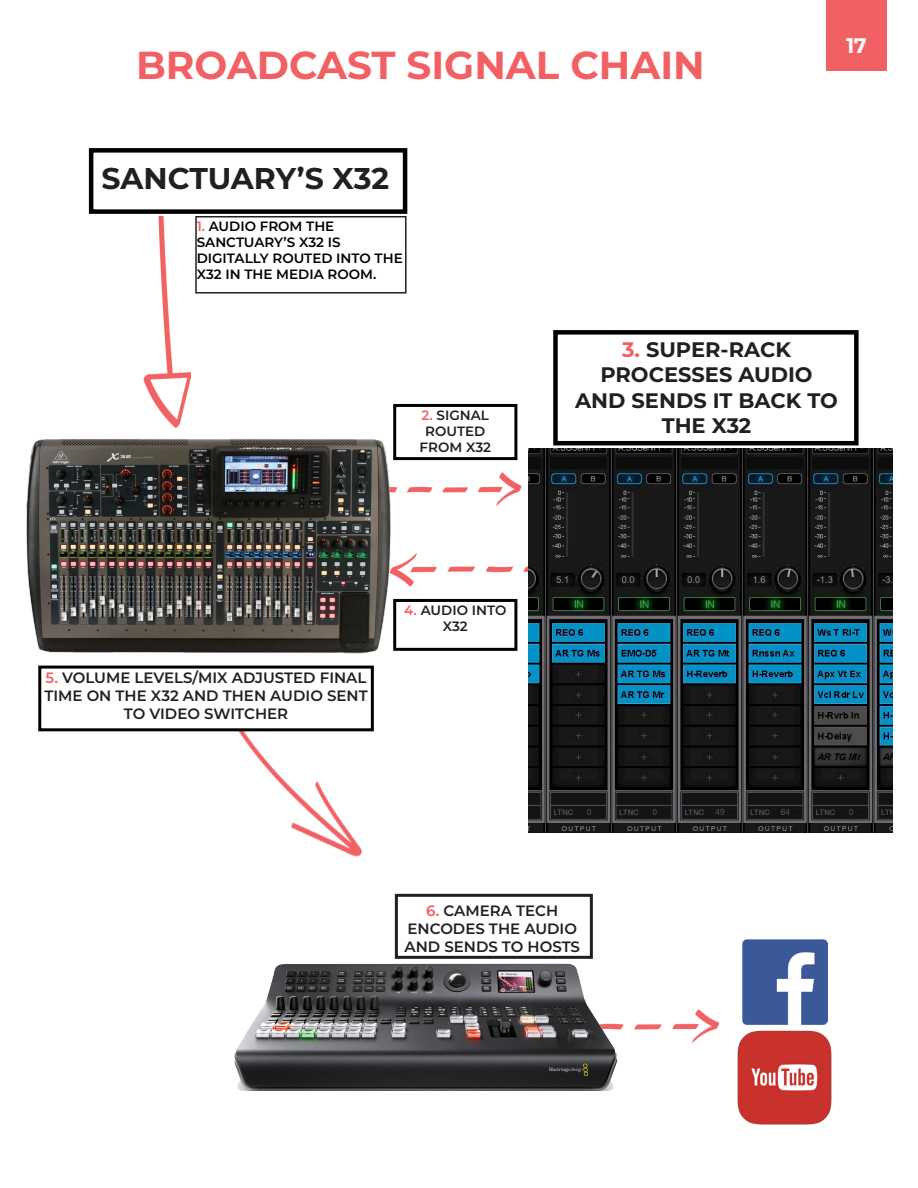
<style>
.page{position:relative;width:918px;height:1188px;background:#fff}
.page>*{position:absolute;margin:0;border:0;box-sizing:border-box;transform-origin:0 0}
.Paragraph_White{font:700 39px "Montserrat";color:#f16163}
.Paragraph_White-2{font:700 30px "Montserrat";letter-spacing:-.005em;color:#231f20}
.Paragraph_White-3{font:700 21px/25.2px "Montserrat";color:#231f20;text-align:center}
.t1{font:700 21px "Montserrat";color:#fff}
.Paragraph_White-4{font:600 15px/18px "Montserrat";color:#231f20;text-align:center}
.Paragraph_White-5{font:600 13.5px/16.2px "Montserrat";color:#000}
.Paragraph_White-6{font:600 13.5px/16.2px "Montserrat";color:#231f20}
.s1{color:#f16163}
</style>
<div class="page">
<img style="left:220px;top:731px;width:143px;height:126px">
<img style="left:390px;top:460px;width:132px;height:57px">
<img style="left:618px;top:1009px;width:101px;height:34px">
<img style="left:390px;top:542px;width:138px;height:57px">
<img style="left:26px;top:439px;width:364px;height:215px">
<div style="left:89px;top:148px;width:318px;height:66px;border:4px solid #000"></div>
<div style="left:553px;top:330px;width:306px;height:115px;border:4px solid #000"></div>
<img style="left:143px;top:217px;width:47px;height:211px">
<img style="left:528px;top:449px;width:364px;height:384px">
<div style="left:393px;top:404px;width:124px;height:56px;border:3px solid #000"></div>
<div style="left:393px;top:599px;width:124px;height:52px;border:3px solid #000"></div>
<div style="left:38px;top:666px;width:336px;height:65px;border:3px solid #000"></div>
<div style="left:195px;top:216px;width:212px;height:78px;border:2px solid #231f20"></div>
<img style="left:742px;top:939px;width:85px;height:85px">
<img style="left:737px;top:1030px;width:95px;height:95px">
<img style="left:234px;top:963px;width:384px;height:128px">
<div style="left:395px;top:894px;width:198px;height:65px;border:3px solid #231f20"></div>
<div style="left:826px;top:0;width:61px;height:71px;background:#f16163"></div>
<p class="Paragraph_White" style="left:136px;top:37px;width:570px">BROADCAST SIGNAL CHAIN</p>
<h3 class="t1" style="left:846px;top:31px;width:22px">17</h3>
<p class="Paragraph_White-2" style="left:101px;top:157px;width:289px">SANCTUARY’S X32</p>
<p class="Paragraph_White-5" style="left:197px;top:217px;width:207px"><span class="s1">1.</span> AUDIO FROM THE<br>SANCTUARY’S X32 IS<br>DIGITALLY ROUTED INTO THE<br>X32 IN THE MEDIA ROOM.</p>
<p class="Paragraph_White-6" style="left:422px;top:407px;width:69px"><span class="s1">2.</span> SIGNAL<br>ROUTED</p>
<p class="Paragraph_White-6" style="left:420px;top:439px;width:73px">FROM X32</p>
<p class="Paragraph_White-3" style="left:600px;top:336px;width:214px"><span class="s1">3.</span> SUPER-RACK<br>PROCESSES AUDIO</p>
<p class="Paragraph_White-3" style="left:575px;top:387px;width:264px">AND SENDS IT BACK TO<br>THE X32</p>
<p class="Paragraph_White-4" style="left:44px;top:668px;width:325px"><span class="s1">5.</span> VOLUME LEVELS/MIX ADJUSTED FINAL<br>TIME ON THE X32 AND THEN AUDIO SENT<br>TO VIDEO SWITCHER</p>
<p class="Paragraph_White-6" style="left:404px;top:602px;width:104px;text-align:center"><span class="s1">4.</span> AUDIO INTO<br>X32</p>
<p class="Paragraph_White-4" style="left:404px;top:901px;width:177px"><span class="s1">6.</span> CAMERA TECH<br>ENCODES THE AUDIO<br>AND SENDS TO HOSTS</p>
</div>
